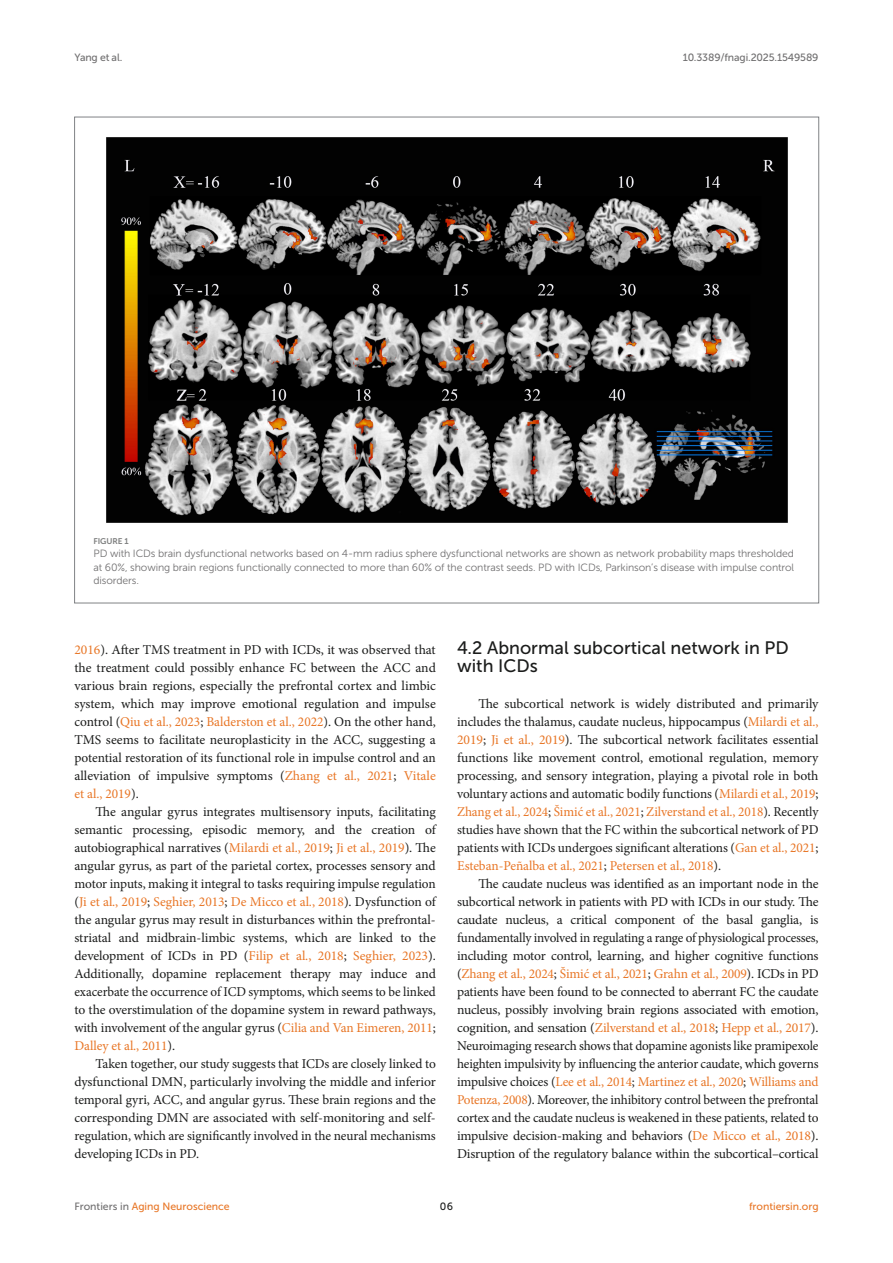
<style>
.page{position:relative;width:893px;height:1263px;background:#fff}
.page>*{position:absolute;margin:0;border:0;box-sizing:border-box;transform-origin:0 0}
.HEAD_2{font:18px/18px "Museo Sans 500";color:#1b1c1b}
.TEXT{font:13.5px/18px "Minion Pro";letter-spacing:-.005em;color:#1b1c1b;text-align:justify}
.FIG_LEG{font:10.5px/13.5px "Museo Sans 300";letter-spacing:-.01em;color:#706f70;text-align:justify}
.t1{font:10.5px "Museo Sans 500";color:#e87626}
.t2{font:10.5px "Museo Sans 500";letter-spacing:-.015em;color:#706f70}
.t3{font:10.5px "Museo Sans 500";color:#1b1c1b}
.FIG_HD{font:8.25px "Museo Sans 700";letter-spacing:-.01em;color:#7e7f7f}
.s1{color:#e87626}
.s2{color:#706f70}
</style>
<div class="page">
<img style="left:106px;top:137px;width:682px;height:386px">
<p class="t2" style="left:74px;top:51px;width:49px">Yang et al.</p>
<p class="t2" style="left:683px;top:51px;width:137px">10.3389/fnagi.2025.1549589</p>
<p class="FIG_HD" style="left:94px;top:536px;width:37px">FIGURE 1</p>
<p class="FIG_LEG" style="left:94px;top:547px;width:702px">PD with ICDs brain dysfunctional networks based on 4-mm radius sphere dysfunctional networks are shown as network probability maps thresholded at 60%, showing brain regions functionally connected to more than 60% of the contrast seeds. PD with ICDs, Parkinson’s disease with impulse control disorders.</p>
<p class="TEXT" style="left:74px;top:641px;width:363px"><span class="s1">2016</span>). After TMS treatment in PD with ICDs, it was observed that the treatment could possibly enhance FC between the ACC and various brain regions, especially the prefrontal cortex and limbic system, which may improve emotional regulation and impulse control (<span class="s1">Qiu et al., 2023</span>; <span class="s1">Balderston et al., 2022</span>). On the other hand, TMS seems to facilitate neuroplasticity in the ACC, suggesting a potential restoration of its functional role in impulse control and an alleviation of impulsive symptoms (<span class="s1">Zhang et al., 2021</span>; <span class="s1">Vitale et al., 2019</span>).</p>
<p class="TEXT" style="left:74px;top:803px;width:363px;text-indent:21px">The angular gyrus integrates multisensory inputs, facilitating semantic processing, episodic memory, and the creation of autobiographical narratives (<span class="s1">Milardi et al., 2019</span>; <span class="s1">Ji et al., 2019</span>). The angular gyrus, as part of the parietal cortex, processes sensory and motor inputs, making it integral to tasks requiring impulse regulation (<span class="s1">Ji et al., 2019</span>; <span class="s1">Seghier, 2013</span>; <span class="s1">De Micco et al., 2018</span>). Dysfunction of the angular gyrus may result in disturbances within the prefrontal&shy;striatal and midbrain-limbic systems, which are linked to the development of ICDs in PD (<span class="s1">Filip et al., 2018</span>; <span class="s1">Seghier, 2023</span>).<br>Additionally, dopamine replacement therapy may induce and exacerbate the occurrence of ICD symptoms, which seems to be linked to the overstimulation of the dopamine system in reward pathways, with involvement of the angular gyrus (<span class="s1">Cilia and Van Eimeren, 2011</span>; <span class="s1">Dalley et al., 2011</span>).</p>
<p class="TEXT" style="left:74px;top:1055px;width:363px;text-indent:21px">Taken together, our study suggests that ICDs are closely linked to dysfunctional DMN, particularly involving the middle and inferior temporal gyri, ACC, and angular gyrus. These brain regions and the corresponding DMN are associated with self-monitoring and self&shy;regulation, which are significantly involved in the neural mechanisms developing ICDs in PD.</p>
<p class="HEAD_2" style="left:457px;top:639px;width:333px">4.2 Abnormal subcortical network in PD with ICDs</p>
<p class="TEXT" style="left:457px;top:695px;width:363px;text-indent:21px">The subcortical network is widely distributed and primarily includes the thalamus, caudate nucleus, hippocampus (<span class="s1">Milardi et al., 2019</span>; <span class="s1">Ji et al., 2019</span>). The subcortical network facilitates essential functions like movement control, emotional regulation, memory processing, and sensory integration, playing a pivotal role in both voluntary actions and automatic bodily functions (<span class="s1">Milardi et al., 2019</span>; <span class="s1">Zhang et al., 2024</span>; <span class="s1">Šimić et al., 2021</span>; <span class="s1">Zilverstand et al., 2018</span>). Recently studies have shown that the FC within the subcortical network of PD patients with ICDs undergoes significant alterations (<span class="s1">Gan et al., 2021</span>; <span class="s1">Esteban-Peñalba et al., 2021</span>; <span class="s1">Petersen et al., 2018</span>).</p>
<p class="TEXT" style="left:457px;top:875px;width:363px;text-indent:21px">The caudate nucleus was identified as an important node in the subcortical network in patients with PD with ICDs in our study. The caudate nucleus, a critical component of the basal ganglia, is fundamentally involved in regulating a range of physiological processes, including motor control, learning, and higher cognitive functions (<span class="s1">Zhang et al., 2024</span>; <span class="s1">Šimić et al., 2021</span>; <span class="s1">Grahn et al., 2009</span>). ICDs in PD patients have been found to be connected to aberrant FC the caudate nucleus, possibly involving brain regions associated with emotion, cognition, and sensation (<span class="s1">Zilverstand et al., 2018</span>; <span class="s1">Hepp et al., 2017</span>).<br>Neuroimaging research shows that dopamine agonists like pramipexole heighten impulsivity by influencing the anterior caudate, which governs impulsive choices (<span class="s1">Lee et al., 2014</span>; <span class="s1">Martinez et al., 2020</span>; <span class="s1">Williams and Potenza, 2008</span>). Moreover, the inhibitory control between the prefrontal cortex and the caudate nucleus is weakened in these patients, related to impulsive decision-making and behaviors (<span class="s1">De Micco et al., 2018</span>).<br>Disruption of the regulatory balance within the subcortical–cortical</p>
<p class="t1" style="left:74px;top:1200px;width:157px"><span class="s2">Frontiers in</span> Aging Neuroscience</p>
<p class="t3" style="left:440px;top:1200px;width:15px">06</p>
<p class="t1" style="left:749px;top:1200px;width:71px">frontiersin.org</p>
</div>
